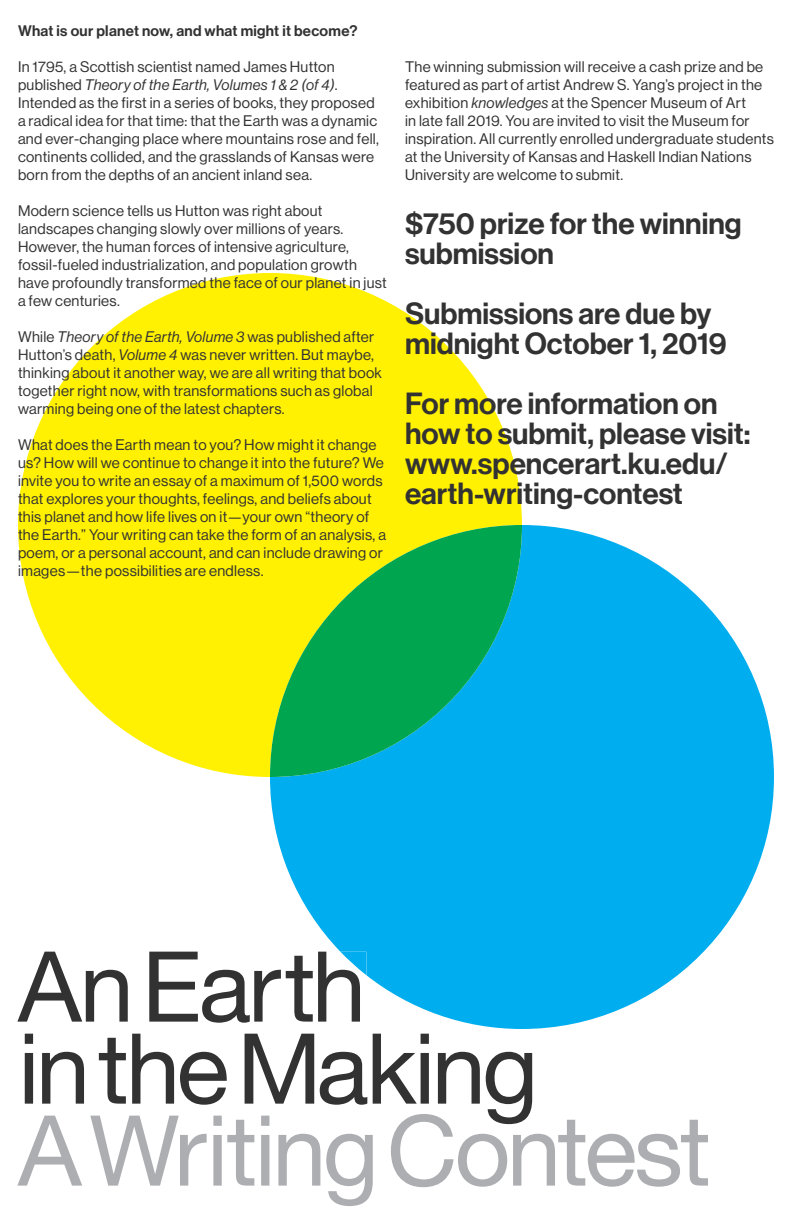
<style>
.page{position:relative;width:792px;height:1224px;background:#fff}
.page>*{position:absolute;margin:0;border:0;box-sizing:border-box;transform-origin:0 0}
.t1{font:98px/82px "Helvetica Neue";letter-spacing:-.03em;color:#333233}
.t2{font:98px "Helvetica Neue";letter-spacing:-.03em;color:#adaeb2}
.t3{font:30px/30px "N Haas Grotesk DS Pro 65 Md";color:#333233}
.t4{font:15px/18px "N Haas Grotesk DS Pro 55 Rg";letter-spacing:.02em;color:#333233}
.t5{font:15px "N Haas Grotesk DS Pro 56 It";letter-spacing:.02em;color:#333233}
.t6{font:15px "N Haas Grotesk DS Pro 65 Md";letter-spacing:.02em;color:#333233}
.s1{font-family:"N Haas Grotesk DS Pro 55 Rg"}
.s2{font-family:"N Haas Grotesk DS Pro 56 It"}
</style>
<div class="page">
<svg style="left:270px;top:525px;width:504px;height:504px;fill:#00aeef"></svg>
<svg style="left:340px;top:952px;width:26px;height:23px"></svg>
<div style="left:18px;top:273px;width:504px;height:504px;background:#fff101;border-radius:50%"></div>
<svg style="left:270px;top:525px;width:252px;height:252px;fill:#00a54f"></svg>
<p class="t6" style="left:18px;top:22px;width:341px">What is our planet now, and what might it become?</p>
<p class="t4" style="left:18px;top:58px;width:318px">In 1795, a Scottish scientist named James Hutton</p>
<p class="t5" style="left:18px;top:76px;width:321px"><span class="s1">published</span> Theory of the Earth, Volumes 1 &amp; 2 (of 4)<span class="s1">.</span></p>
<p class="t4" style="left:18px;top:94px;width:362px">Intended as the first in a series of books, they proposed a radical idea for that time: that the Earth was a dynamic and ever-changing place where mountains rose and fell, continents collided, and the grasslands of Kansas were born from the depths of an ancient inland sea.</p>
<p class="t4" style="left:18px;top:202px;width:370px">Modern science tells us Hutton was right about landscapes changing slowly over millions of years.<br>However, the human forces of intensive agriculture, fossil-fueled industrialization, and population growth have profoundly transformed the face of our planet in just a few centuries.</p>
<p class="t5" style="left:18px;top:328px;width:358px"><span class="s1">While</span> Theory of the Earth, Volume 3 <span class="s1">was published after</span></p>
<p class="t4" style="left:18px;top:346px;width:365px">Hutton’s death, <span class="s2">Volume 4</span> was never written. But maybe, thinking about it another way, we are all writing that book together right now, with transformations such as global warming being one of the latest chapters.</p>
<p class="t4" style="left:18px;top:436px;width:370px">What does the Earth mean to you? How might it change us? How will we continue to change it into the future? We invite you to write an essay of a maximum of 1,500 words that explores your thoughts, feelings, and beliefs about this planet and how life lives on it—your own “theory of the Earth.” Your writing can take the form of an analysis, a poem, or a personal account, and can include drawing or images—the possibilities are endless.</p>
<p class="t4" style="left:405px;top:58px;width:370px">The winning submission will receive a cash prize and be featured as part of artist Andrew S. Yang’s project in the exhibition <span class="s2">knowledges</span> at the Spencer Museum of Art<br>in late fall 2019. You are invited to visit the Museum for inspiration. All currently enrolled undergraduate students at the University of Kansas and Haskell Indian Nations University are welcome to submit.</p>
<h2 class="t3" style="left:405px;top:209px;width:338px">$750 prize for the winning submission</h2>
<h2 class="t3" style="left:405px;top:299px;width:323px">Submissions are due by midnight October 1, 2019</h2>
<h2 class="t3" style="left:405px;top:389px;width:347px">For more information on how to submit, please visit: www.spencerart.ku.edu/ earth-writing-contest</h2>
<h1 class="t1" style="left:18px;top:951px;width:522px">An Earth<br>in the Making</h1>
<h1 class="t2" style="left:18px;top:1080px;width:694px">AWritingContest</h1>
</div>
